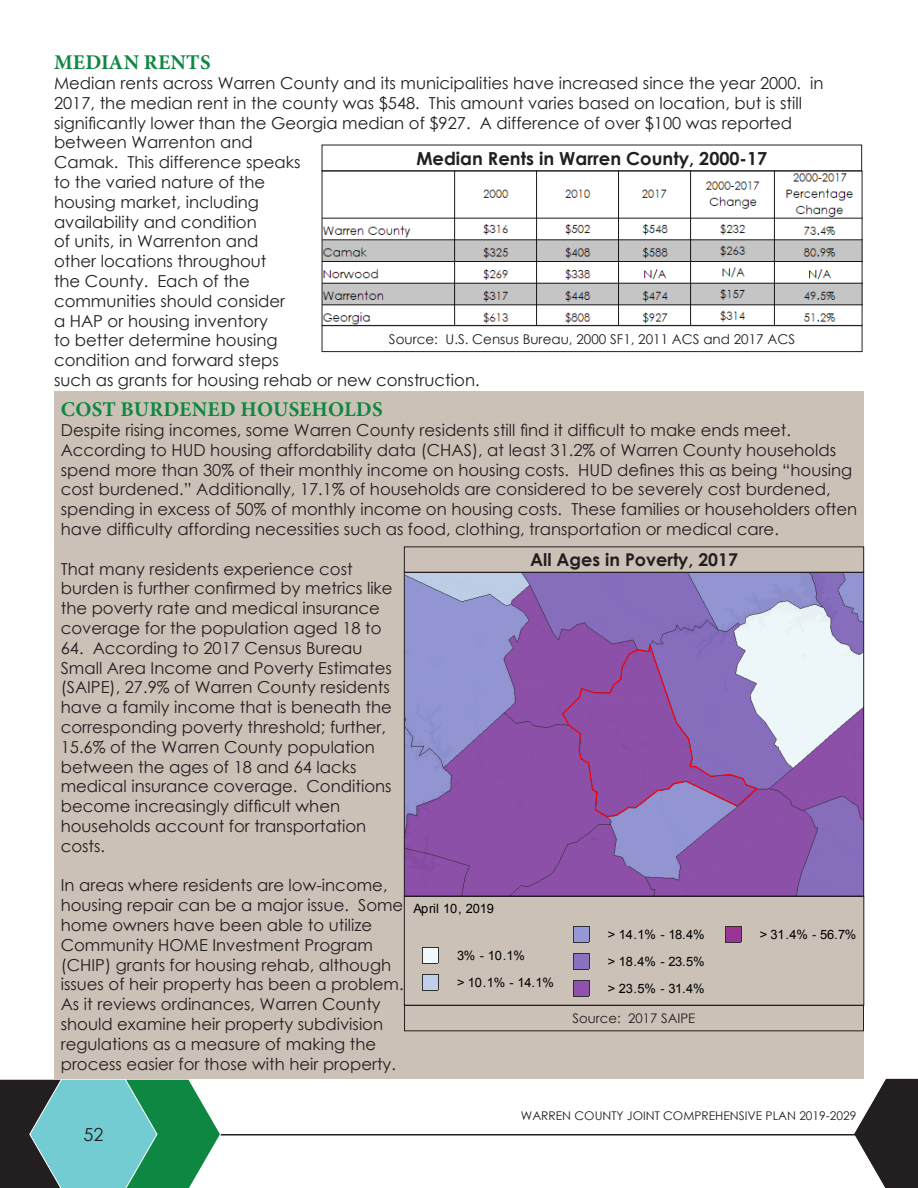
<style>
.page{position:relative;width:918px;height:1188px;background:#fff}
.page>*{position:absolute;margin:0;border:0;box-sizing:border-box;transform-origin:0 0}
.t1{font:700 21px "Minion Pro";letter-spacing:.01em;color:#0e8742}
.t2{font:700 18px "Century Gothic";color:#231f20}
.t3{font:18px "Century Gothic";color:#231f20}
.t4{font:700 17.7px "Century Gothic";color:#231f20}
.t5{font:16.5px/19.8px "Century Gothic";color:#231f20}
.t6{font:13.5px "Century Gothic";color:#231f20}
.t7{font:13.2px "Arial";color:#000}
.t8{font:13.2px "Century Gothic";color:#231f20}
.t9{font:12.9px/26.8px "Arial";letter-spacing:-.02em;color:#000}
.t10{font:12px "Century Gothic";color:#231f20}
.t11{font:7.2px "Arial";letter-spacing:-.02em;color:#000}
.t12{font:5.55px "Arial";color:#000}
</style>
<div class="page">
<hr style="left:0;top:1134px;width:918px;height:2px;background:#231f20">
<svg style="left:0;top:1079px;width:222px;height:109px;background:#519888"></svg>
<svg style="left:854px;top:1079px;width:64px;height:109px"></svg>
<div style="left:54px;top:392px;width:810px;height:687px;background:#cbc1b7"></div>
<img style="left:324px;top:173px;width:536px;height:151px">
<div style="left:322px;top:145px;width:540px;height:26px;border:1px solid #231f20"></div>
<div style="left:322px;top:325px;width:540px;height:27px;border:1px solid #231f20"></div>
<svg style="left:406px;top:574px;width:456px;height:321px;background:#9574bb"></svg>
<svg style="left:422px;top:947px;width:17px;height:17px"></svg>
<svg style="left:422px;top:974px;width:17px;height:17px"></svg>
<svg style="left:573px;top:926px;width:17px;height:17px"></svg>
<svg style="left:573px;top:953px;width:17px;height:17px"></svg>
<svg style="left:573px;top:980px;width:17px;height:17px"></svg>
<svg style="left:725px;top:926px;width:17px;height:17px"></svg>
<div style="left:404px;top:896px;width:460px;height:109px;border:1px solid #231f20"></div>
<div style="left:404px;top:1005px;width:460px;height:26px;border:1px solid #231f20"></div>
<p class="t1" style="left:54px;top:48px;width:158px">MEDIAN RENTS</p>
<p class="t5" style="left:54px;top:73px;width:771px">Median rents across Warren County and its municipalities have increased since the year 2000. in 2017, the median rent in the county was $548. This amount varies based on location, but is still significantly lower than the Georgia median of $927. A difference of over $100 was reported between Warrenton and<br>Camak. This difference speaks<br>to the varied nature of the<br>housing market, including<br>availability and condition<br>of units, in Warrenton and<br>other locations throughout<br>the County. Each of the<br>communities should consider<br>a HAP or housing inventory<br>to better determine housing<br>condition and forward steps<br>such as grants for housing rehab or new construction.</p>
<p class="t2" style="left:416px;top:145px;width:352px">Median Rents in Warren County, 2000-17</p>
<p class="t6" style="left:389px;top:329px;width:408px">Source: U.S. Census Bureau, 2000 SF1, 2011 ACS and 2017 ACS</p>
<p class="t1" style="left:61px;top:395px;width:323px">COST BURDENED HOUSEHOLDS</p>
<p class="t5" style="left:61px;top:420px;width:798px">Despite rising incomes, some Warren County residents still find it difficult to make ends meet.<br>According to HUD housing affordability data (CHAS), at least 31.2% of Warren County households spend more than 30% of their monthly income on housing costs. HUD defines this as being “housing cost burdened.” Additionally, 17.1% of households are considered to be severely cost burdened, spending in excess of 50% of monthly income on housing costs. These families or householders often have difficulty affording necessities such as food, clothing, transportation or medical care.</p>
<p class="t5" style="left:61px;top:558px;width:333px">That many residents experience cost burden is further confirmed by metrics like the poverty rate and medical insurance coverage for the population aged 18 to</p>
<p class="t5" style="left:61px;top:638px;width:333px">64. According to 2017 Census Bureau Small Area Income and Poverty Estimates (SAIPE), 27.9% of Warren County residents have a family income that is beneath the corresponding poverty threshold; further, 15.6% of the Warren County population between the ages of 18 and 64 lacks medical insurance coverage. Conditions become increasingly difficult when households account for transportation costs.</p>
<p class="t5" style="left:61px;top:875px;width:344px">In areas where residents are low-income, housing repair can be a major issue. Some home owners have been able to utilize Community HOME Investment Program (CHIP) grants for housing rehab, although issues of heir property has been a problem.<br>As it reviews ordinances, Warren County should examine heir property subdivision regulations as a measure of making the process easier for those with heir property.</p>
<p class="t7" style="left:589px;top:541px;width:144px">2017 All Ages in Poverty</p>
<p class="t4" style="left:530px;top:546px;width:209px">All Ages in Poverty, 2017</p>
<p class="t11" style="left:397px;top:901px;width:46px">April 10, 2019</p>
<p class="t9" style="left:413px;top:895px;width:82px">April 10, 2019</p>
<p class="t12" style="left:792px;top:926px;width:5px">0</p>
<p class="t12" style="left:826px;top:926px;width:7px">10</p>
<p class="t9" style="left:608px;top:921px;width:98px;text-align:justify">&gt; 14.1% - 18.4% &gt; 18.4% - 23.5% &gt; 23.5% - 31.4%</p>
<p class="t9" style="left:760px;top:921px;width:98px">&gt; 31.4% - 56.7%</p>
<p class="t9" style="left:457px;top:942px;width:98px">3% - 10.1%<br>&gt; 10.1% - 14.1%</p>
<p class="t8" style="left:573px;top:1009px;width:124px">Source: 2017 SAIPE</p>
<p class="t3" style="left:83px;top:1122px;width:21px">52</p>
<p class="t10" style="left:521px;top:1107px;width:337px">WARREN COUNTY JOINT COMPREHENSIVE PLAN 2019-2029</p>
</div>
